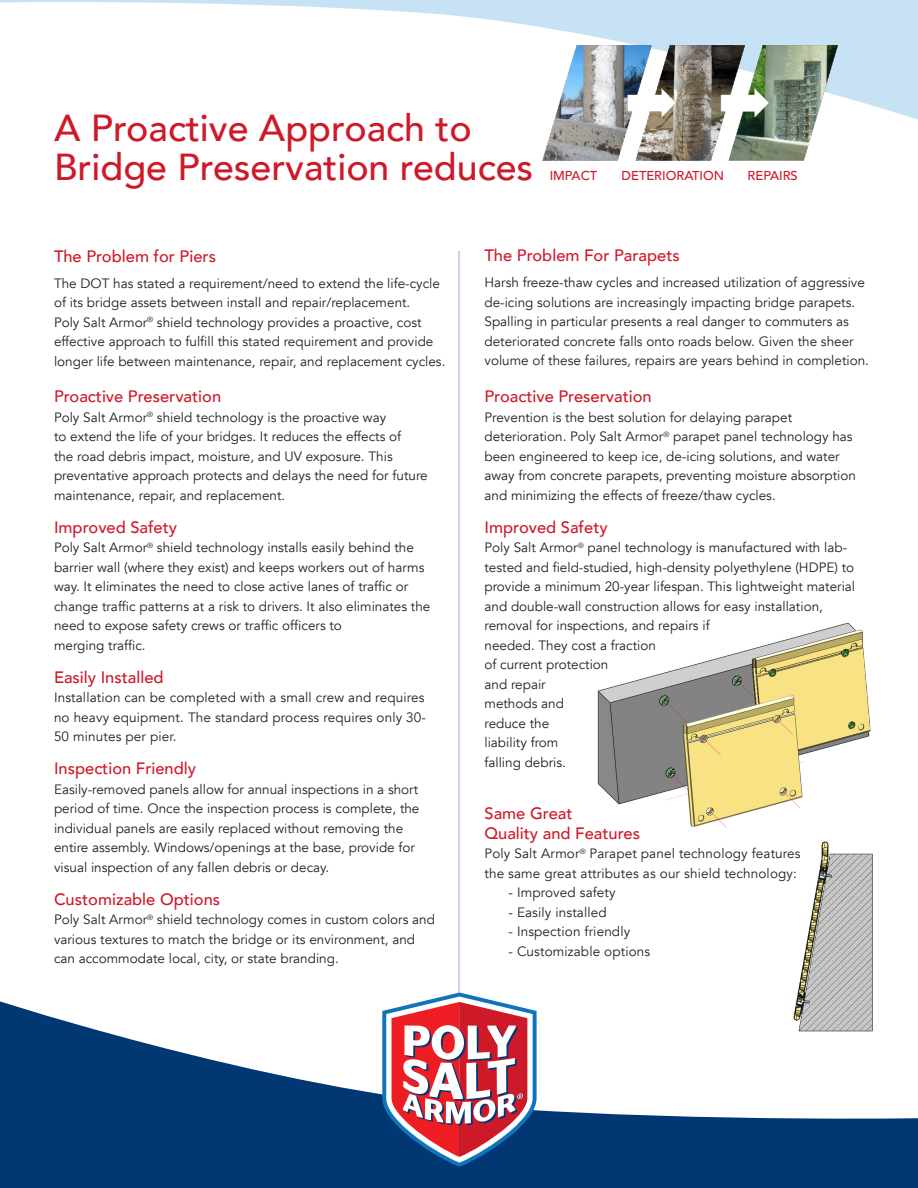
<style>
.page{position:relative;width:918px;height:1188px;background:#fff}
.page>*{position:absolute;margin:0;border:0;box-sizing:border-box;transform-origin:0 0}
.Section_Header{font:500 37.5px/39px "Avenir";color:#ce1929}
.Section_Header-2{font:500 16.5px/19.5px "Avenir";color:#ce1929}
.Section_Header-3{font:13.5px/19.5px "Avenir";color:#231f20}
.Section_Header-4{font:500 12.9px "Avenir";color:#ce1929}
</style>
<div class="page">
<img style="left:797px;top:841px;width:76px;height:152px">
<svg style="left:0;top:993px;width:918px;height:195px;fill:#013874"></svg>
<svg style="left:0;top:0;width:918px;height:120px"></svg>
<img style="left:539px;top:35px;width:305px;height:126px">
<hr style="left:459px;top:251px;width:1px;height:793px;background:#8eabd8">
<svg style="left:382px;top:993px;width:155px;height:173px"></svg>
<img style="left:597px;top:622px;width:274px;height:206px">
<p class="Section_Header" style="left:54px;top:107px;width:481px">A Proactive Approach to<br>Bridge Preservation reduces</p>
<p class="Section_Header-4" style="left:550px;top:164px;width:49px">IMPACT</p>
<p class="Section_Header-4" style="left:622px;top:164px;width:104px">DETERIORATION</p>
<p class="Section_Header-4" style="left:748px;top:164px;width:52px">REPAIRS</p>
<p class="Section_Header-2" style="left:54px;top:245px;width:163px">The Problem for Piers</p>
<p class="Section_Header-3" style="left:54px;top:274px;width:393px">The DOT has stated a requirement/need to extend the life-cycle of its bridge assets between install and repair/replacement.<br>Poly Salt Armor<sup>®</sup> shield technology provides a proactive, cost effective approach to fulfill this stated requirement and provide longer life between maintenance, repair, and replacement cycles.</p>
<p class="Section_Header-2" style="left:54px;top:386px;width:169px">Proactive Preservation</p>
<p class="Section_Header-3" style="left:54px;top:408px;width:375px">Poly Salt Armor<sup>®</sup> shield technology is the proactive way<br>to extend the life of your bridges. It reduces the effects of<br>the road debris impact, moisture, and UV exposure. This preventative approach protects and delays the need for future maintenance, repair, and replacement.</p>
<p class="Section_Header-2" style="left:54px;top:516px;width:125px">Improved Safety</p>
<p class="Section_Header-3" style="left:54px;top:538px;width:378px">Poly Salt Armor<sup>®</sup> shield technology installs easily behind the barrier wall (where they exist) and keeps workers out of harms way. It eliminates the need to close active lanes of traffic or change traffic patterns at a risk to drivers. It also eliminates the need to expose safety crews or traffic officers to<br>merging traffic.</p>
<p class="Section_Header-2" style="left:54px;top:666px;width:111px">Easily Installed</p>
<p class="Section_Header-3" style="left:54px;top:688px;width:374px;text-align:justify">Installation can be completed with a small crew and requires no heavy equipment. The standard process requires only 30- 50 minutes per pier.</p>
<p class="Section_Header-2" style="left:54px;top:758px;width:144px">Inspection Friendly</p>
<p class="Section_Header-3" style="left:54px;top:780px;width:367px">Easily-removed panels allow for annual inspections in a short period of time. Once the inspection process is complete, the individual panels are easily replaced without removing the entire assembly. Windows/openings at the base, provide for visual inspection of any fallen debris or decay.</p>
<p class="Section_Header-2" style="left:54px;top:888px;width:168px">Customizable Options</p>
<p class="Section_Header-3" style="left:54px;top:910px;width:383px">Poly Salt Armor<sup>®</sup> shield technology comes in custom colors and various textures to match the bridge or its environment, and can accommodate local, city, or state branding.</p>
<p class="Section_Header-2" style="left:484px;top:245px;width:197px">The Problem For Parapets</p>
<p class="Section_Header-3" style="left:484px;top:273px;width:386px">Harsh freeze-thaw cycles and increased utilization of aggressive de-icing solutions are increasingly impacting bridge parapets.<br>Spalling in particular presents a real danger to commuters as deteriorated concrete falls onto roads below. Given the sheer volume of these failures, repairs are years behind in completion.</p>
<p class="Section_Header-2" style="left:484px;top:386px;width:169px">Proactive Preservation</p>
<p class="Section_Header-3" style="left:484px;top:408px;width:373px">Prevention is the best solution for delaying parapet deterioration. Poly Salt Armor<sup>®</sup> parapet panel technology has been engineered to keep ice, de-icing solutions, and water away from concrete parapets, preventing moisture absorption and minimizing the effects of freeze/thaw cycles.</p>
<p class="Section_Header-2" style="left:484px;top:516px;width:125px">Improved Safety</p>
<p class="Section_Header-3" style="left:484px;top:538px;width:372px">Poly Salt Armor<sup>®</sup> panel technology is manufactured with lab&shy;tested and field-studied, high-density polyethylene (HDPE) to provide a minimum 20-year lifespan. This lightweight material and double-wall construction allows for easy installation, removal for inspections, and repairs if<br>needed. They cost a fraction<br>of current protection<br>and repair<br>methods and<br>reduce the<br>liability from<br>falling debris.</p>
<p class="Section_Header-2" style="left:484px;top:803px;width:157px">Same Great<br>Quality and Features</p>
<p class="Section_Header-3" style="left:484px;top:844px;width:318px">Poly Salt Armor<sup>®</sup> Parapet panel technology features the same great attributes as our shield technology:</p>
<p class="Section_Header-3" style="left:509px;top:883px;width:109px">- Improved safety</p>
<p class="Section_Header-3" style="left:509px;top:903px;width:100px">- Easily installed</p>
<p class="Section_Header-3" style="left:509px;top:922px;width:123px">- Inspection friendly</p>
<p class="Section_Header-3" style="left:509px;top:942px;width:143px">- Customizable options</p>
</div>
